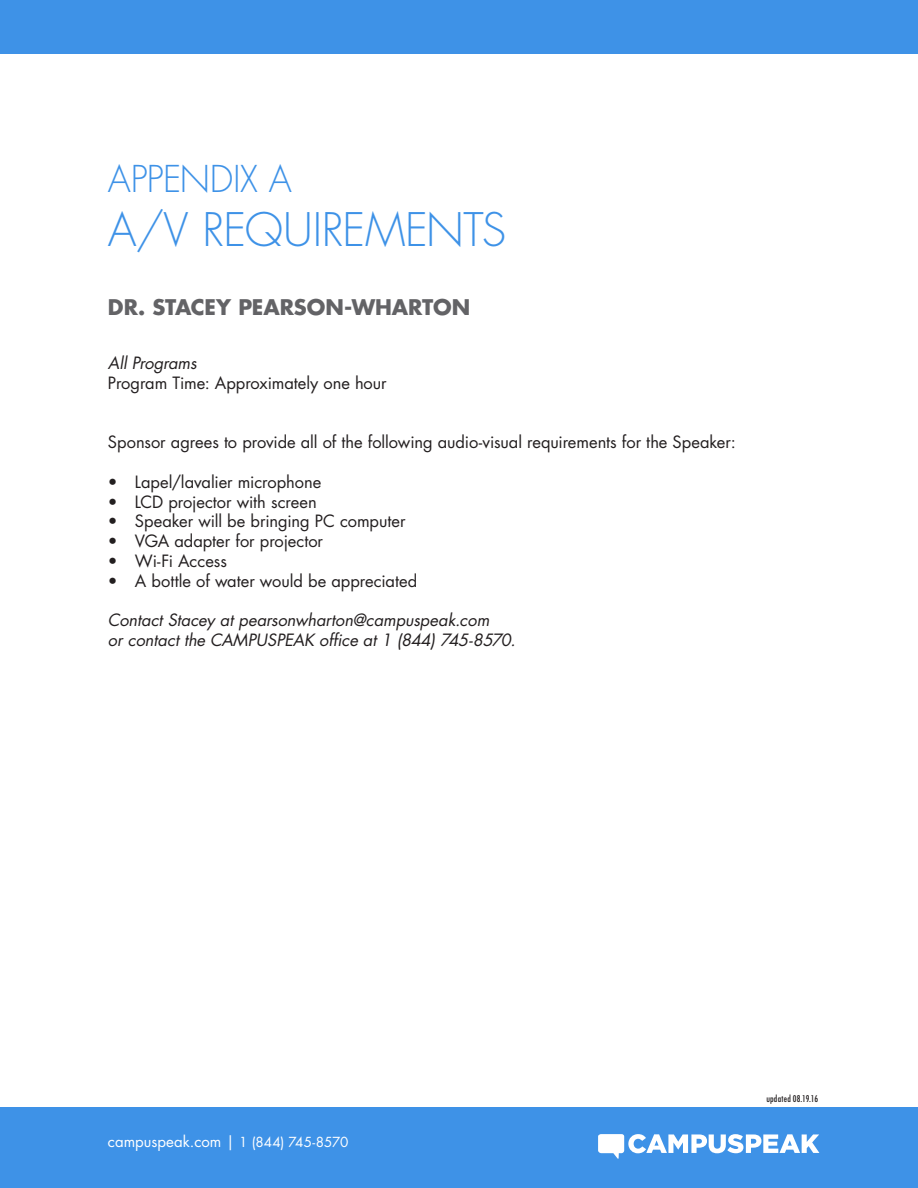
<style>
.page{position:relative;width:918px;height:1188px;background:#fff}
.page>*{position:absolute;margin:0;border:0;box-sizing:border-box;transform-origin:0 0}
.t1{font:300 45px "Futura Std";letter-spacing:-.015em;color:#3e92e7}
.t2{font:300 36px "Futura Std";letter-spacing:-.015em;color:#3e92e7}
.t3{font:700 21px "Futura Std";letter-spacing:-.005em;color:#636366}
.t4{font:16.5px "Futura Std";letter-spacing:-.005em;color:#231f20}
.t5{font:italic 16.5px/19.8px "Futura Std";letter-spacing:-.005em;color:#231f20}
.t6{font:15px "Futura Std";color:#fff}
.t7{font:500 condensed 9px "Futura";letter-spacing:.025em;color:#231f20}
.s1{font-size:13.5px}
</style>
<div class="page">
<div style="left:0;top:1108px;width:918px;height:80px;background:#3e92e7"></div>
<div style="left:0;top:0;width:918px;height:54px;background:#3e92e7"></div>
<svg style="left:598px;top:1134px;width:221px;height:25px"></svg>
<p class="t2" style="left:108px;top:157px;width:186px">APPENDIX A</p>
<p class="t1" style="left:108px;top:202px;width:400px">A/V REQUIREMENTS</p>
<p class="t3" style="left:108px;top:293px;width:364px">DR. STACEY PEARSON-WHARTON</p>
<p class="t5" style="left:108px;top:353px;width:90px">All Programs</p>
<p class="t4" style="left:108px;top:372px;width:280px">Program Time: Approximately one hour</p>
<p class="t4" style="left:108px;top:432px;width:629px">Sponsor agrees to provide all of the following audio-visual requirements for the Speaker:</p>
<p class="t4" style="left:108px;top:471px;width:215px">• Lapel/lavalier microphone</p>
<p class="t4" style="left:108px;top:491px;width:210px">• LCD projector with screen</p>
<p class="t4" style="left:108px;top:511px;width:299px">• Speaker will be bringing PC computer</p>
<p class="t4" style="left:108px;top:531px;width:217px">• VGA adapter for projector</p>
<p class="t4" style="left:108px;top:550px;width:121px">• Wi-Fi Access</p>
<p class="t4" style="left:108px;top:570px;width:311px">• A bottle of water would be appreciated</p>
<p class="t5" style="left:108px;top:611px;width:409px">Contact Stacey at pearsonwharton@campuspeak.com<br>or contact the CAMPUSPEAK office at 1 (844) 745-8570.</p>
<p class="t6" style="left:108px;top:1132px;width:242px">campuspeak.com | <span class="s1">1 (844) 745-8570</span></p>
<p class="t7" style="left:766px;top:1093px;width:53px">updated 08.19.16</p>
</div>
